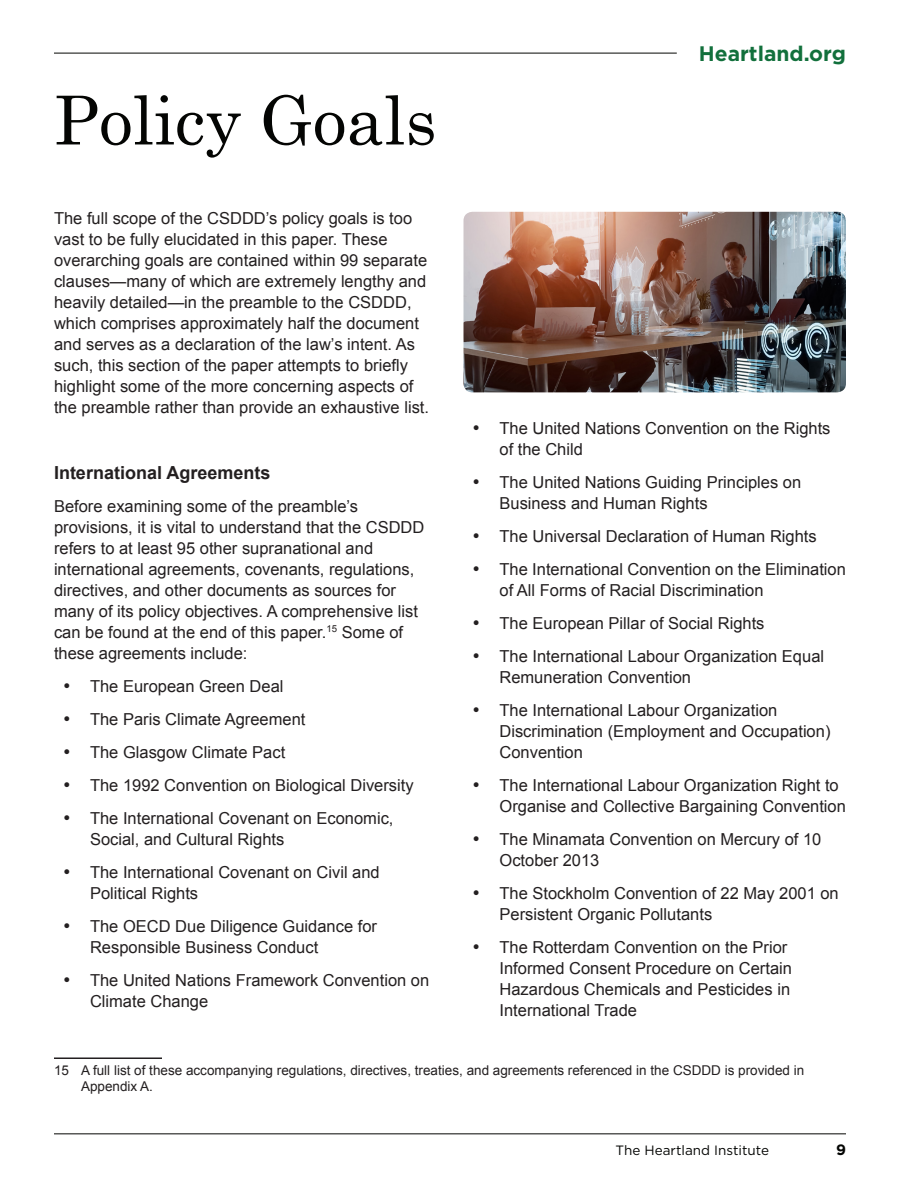
<style>
.page{position:relative;width:918px;height:1188px;background:#fff}
.page>*{position:absolute;margin:0;border:0;box-sizing:border-box;transform-origin:0 0}
.t1{font:67.5px "Century Schoolbook";color:#040503}
.t2{font:700 21px "Gotham";color:#12703c}
.t3{font:700 18px "Arial";color:#231f20}
.t4{font:16.5px/21px "Arial";color:#231f20}
.t5{font:700 15px "Gotham";color:#040503}
.Paragraph_Style_1{font:13.5px/16.5px "Arial";color:#231f20}
.t6{font:13.5px "Gotham";color:#040503}
</style>
<div class="page">
<hr style="left:54px;top:53px;width:623px;height:1px;background:#040503">
<hr style="left:54px;top:1133px;width:792px;height:1px;background:#040503">
<hr style="left:54px;top:1057px;width:108px;height:2px;background:#231f20">
<img style="left:464px;top:212px;width:382px;height:180px">
<p class="t1" style="left:54px;top:78px;width:384px">Policy Goals</p>
<p class="t4" style="left:54px;top:208px;width:377px">The full scope of the CSDDD’s policy goals is too vast to be fully elucidated in this paper. These overarching goals are contained within 99 separate clauses—many of which are extremely lengthy and heavily detailed—in the preamble to the CSDDD, which comprises approximately half the document and serves as a declaration of the law’s intent. As such, this section of the paper attempts to briefly highlight some of the more concerning aspects of the preamble rather than provide an exhaustive list.</p>
<p class="t3" style="left:54px;top:461px;width:218px">International Agreements</p>
<p class="t4" style="left:54px;top:496px;width:372px">Before examining some of the preamble’s provisions, it is vital to understand that the CSDDD refers to at least 95 other supranational and international agreements, covenants, regulations, directives, and other documents as sources for many of its policy objectives. A comprehensive list can be found at the end of this paper.<sup>15</sup> Some of these agreements include:</p>
<p class="t4" style="left:63px;top:676px;width:222px">• The European Green Deal</p>
<p class="t4" style="left:63px;top:709px;width:244px">• The Paris Climate Agreement</p>
<p class="t4" style="left:63px;top:742px;width:224px">• The Glasgow Climate Pact</p>
<p class="t4" style="left:63px;top:775px;width:352px">• The 1992 Convention on Biological Diversity</p>
<p class="t4" style="left:90px;top:808px;width:305px;text-indent:-27px">• The International Covenant on Economic,<br>Social, and Cultural Rights</p>
<p class="t4" style="left:90px;top:862px;width:291px;text-indent:-27px">• The International Covenant on Civil and<br>Political Rights</p>
<p class="t4" style="left:90px;top:916px;width:289px;text-indent:-27px">• The OECD Due Diligence Guidance for<br>Responsible Business Conduct</p>
<p class="t4" style="left:90px;top:970px;width:341px;text-indent:-27px">• The United Nations Framework Convention on<br>Climate Change</p>
<p class="t2" style="left:699px;top:40px;width:149px">Heartland.org</p>
<p class="t4" style="left:500px;top:418px;width:333px;text-indent:-27px">• The United Nations Convention on the Rights of the Child</p>
<p class="t4" style="left:500px;top:472px;width:303px;text-indent:-27px">• The United Nations Guiding Principles on<br>Business and Human Rights</p>
<p class="t4" style="left:472px;top:526px;width:346px">• The Universal Declaration of Human Rights</p>
<p class="t4" style="left:500px;top:559px;width:348px;text-indent:-27px">• The International Convention on the Elimination of All Forms of Racial Discrimination</p>
<p class="t4" style="left:472px;top:613px;width:294px">• The European Pillar of Social Rights</p>
<p class="t4" style="left:500px;top:646px;width:326px;text-indent:-27px">• The International Labour Organization Equal<br>Remuneration Convention</p>
<p class="t4" style="left:500px;top:700px;width:333px;text-indent:-27px">• The International Labour Organization<br>Discrimination (Employment and Occupation)<br>Convention</p>
<p class="t4" style="left:500px;top:775px;width:348px;text-indent:-27px">• The International Labour Organization Right to<br>Organise and Collective Bargaining Convention</p>
<p class="t4" style="left:500px;top:829px;width:323px;text-indent:-27px">• The Minamata Convention on Mercury of 10<br>October 2013</p>
<p class="t4" style="left:500px;top:883px;width:341px;text-indent:-27px">• The Stockholm Convention of 22 May 2001 on<br>Persistent Organic Pollutants</p>
<p class="t4" style="left:500px;top:937px;width:294px;text-indent:-27px">• The Rotterdam Convention on the Prior Informed Consent Procedure on Certain Hazardous Chemicals and Pesticides in International Trade</p>
<p class="Paragraph_Style_1" style="left:81px;top:1062px;width:725px;text-indent:-27px">15 A full list of these accompanying regulations, directives, treaties, and agreements referenced in the CSDDD is provided in<br>Appendix A.</p>
<p class="t6" style="left:616px;top:1141px;width:155px">The Heartland Institute</p>
<p class="t5" style="left:836px;top:1140px;width:11px">9</p>
</div>
